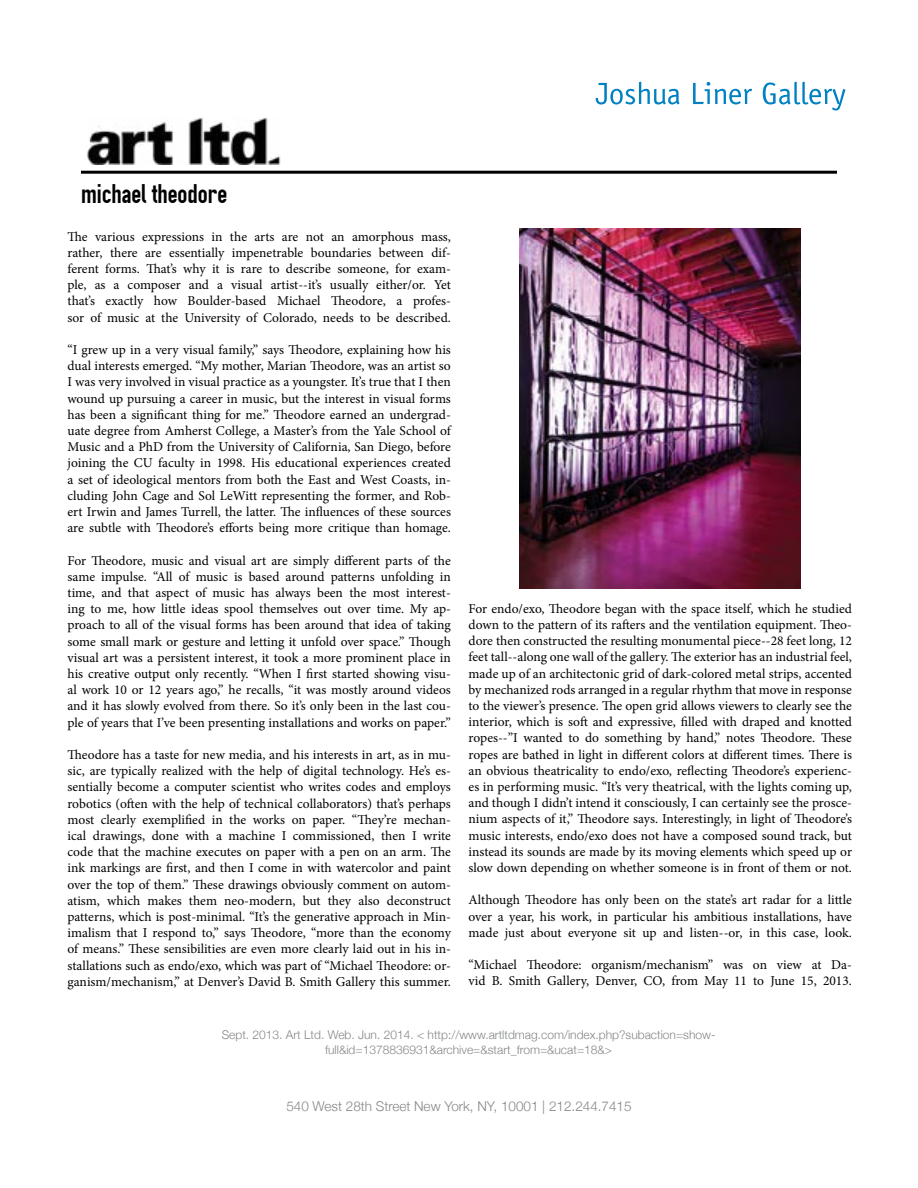
<style>
.page{position:relative;width:918px;height:1188px;background:#fff}
.page>*{position:absolute;margin:0;border:0;box-sizing:border-box;transform-origin:0 0}
.t1{font:27px "OSP DIN";color:#000}
.t2{font:13.5px/16.2px "Minion Pro";color:#000;text-align:justify}
.t3{font:300 13.5px "Helvetica Neue";color:#848688}
.t4{font:300 12px/14.4px "Helvetica Neue";color:#848688;text-align:center}
</style>
<div class="page">
<img style="left:87px;top:118px;width:194px;height:47px">
<hr style="left:81px;top:171px;width:756px;height:3px;background:#000">
<svg style="left:596px;top:82px;width:84px;height:22px"></svg>
<svg style="left:693px;top:82px;width:59px;height:22px"></svg>
<svg style="left:763px;top:82px;width:82px;height:29px"></svg>
<img style="left:520px;top:228px;width:281px;height:360px">
<h1 class="t1" style="left:81px;top:180px;width:148px">michael theodore</h1>
<p class="t2" style="left:68px;top:228px;width:385px">The various expressions in the arts are not an amorphous mass, rather, there are essentially impenetrable boundaries between dif&shy;ferent forms. That’s why it is rare to describe someone, for exam&shy;ple, as a composer and a visual artist--it’s usually either/or. Yet that’s exactly how Boulder-based Michael Theodore, a profes&shy;sor of music at the University of Colorado, needs to be described.</p>
<p class="t2" style="left:68px;top:342px;width:385px">“I grew up in a very visual family,” says Theodore, explaining how his dual interests emerged. “My mother, Marian Theodore, was an artist so I was very involved in visual practice as a youngster. It’s true that I then wound up pursuing a career in music, but the interest in visual forms has been a significant thing for me.” Theodore earned an undergrad&shy;uate degree from Amherst College, a Master’s from the Yale School of Music and a PhD from the University of California, San Diego, before joining the CU faculty in 1998. His educational experiences created a set of ideological mentors from both the East and West Coasts, in&shy;cluding John Cage and Sol LeWitt representing the former, and Rob&shy;ert Irwin and James Turrell, the latter. The influences of these sources are subtle with Theodore’s efforts being more critique than homage.</p>
<p class="t2" style="left:68px;top:552px;width:385px">For Theodore, music and visual art are simply different parts of the same impulse. “All of music is based around patterns unfolding in time, and that aspect of music has always been the most interest&shy;ing to me, how little ideas spool themselves out over time. My ap&shy;proach to all of the visual forms has been around that idea of taking some small mark or gesture and letting it unfold over space.” Though visual art was a persistent interest, it took a more prominent place in his creative output only recently. “When I first started showing visu&shy;al work 10 or 12 years ago,” he recalls, “it was mostly around videos and it has slowly evolved from there. So it’s only been in the last cou&shy;ple of years that I’ve been presenting installations and works on paper.”</p>
<p class="t2" style="left:68px;top:747px;width:385px">Theodore has a taste for new media, and his interests in art, as in mu&shy;sic, are typically realized with the help of digital technology. He’s es&shy;sentially become a computer scientist who writes codes and employs robotics (often with the help of technical collaborators) that’s perhaps most clearly exemplified in the works on paper. “They’re mechan&shy;ical drawings, done with a machine I commissioned, then I write code that the machine executes on paper with a pen on an arm. The ink markings are first, and then I come in with watercolor and paint over the top of them.” These drawings obviously comment on autom&shy;atism, which makes them neo-modern, but they also deconstruct patterns, which is post-minimal. “It’s the generative approach in Min&shy;imalism that I respond to,” says Theodore, “more than the economy of means.” These sensibilities are even more clearly laid out in his in&shy;stallations such as endo/exo, which was part of “Michael Theodore: or&shy;ganism/mechanism,” at Denver’s David B. Smith Gallery this summer.</p>
<p class="t2" style="left:469px;top:600px;width:385px">For endo/exo, Theodore began with the space itself, which he studied down to the pattern of its rafters and the ventilation equipment. Theo&shy;dore then constructed the resulting monumental piece--28 feet long, 12 feet tall--along one wall of the gallery. The exterior has an industrial feel, made up of an architectonic grid of dark-colored metal strips, accented by mechanized rods arranged in a regular rhythm that move in response to the viewer’s presence. The open grid allows viewers to clearly see the interior, which is soft and expressive, filled with draped and knotted ropes--”I wanted to do something by hand,” notes Theodore. These ropes are bathed in light in different colors at different times. There is an obvious theatricality to endo/exo, reflecting Theodore’s experienc&shy;es in performing music. “It’s very theatrical, with the lights coming up, and though I didn’t intend it consciously, I can certainly see the prosce&shy;nium aspects of it,” Theodore says. Interestingly, in light of Theodore’s music interests, endo/exo does not have a composed sound track, but instead its sounds are made by its moving elements which speed up or slow down depending on whether someone is in front of them or not.</p>
<p class="t2" style="left:469px;top:892px;width:385px">Although Theodore has only been on the state’s art radar for a little over a year, his work, in particular his ambitious installations, have made just about everyone sit up and listen--or, in this case, look.</p>
<p class="t2" style="left:469px;top:957px;width:385px">“Michael Theodore: organism/mechanism” was on view at Da&shy;vid B. Smith Gallery, Denver, CO, from May 11 to June 15, 2013.</p>
<p class="t4" style="left:222px;top:1027px;width:495px">Sept. 2013. Art Ltd. Web. Jun. 2014. &lt; http://www.artltdmag.com/index.php?subaction=show&shy;full&amp;id=1378836931&amp;archive=&amp;start_from=&amp;ucat=18&amp;&gt;</p>
<p class="t3" style="left:286px;top:1095px;width:347px">540 West 28th Street New York, NY, 10001 | 212.244.7415</p>
</div>
